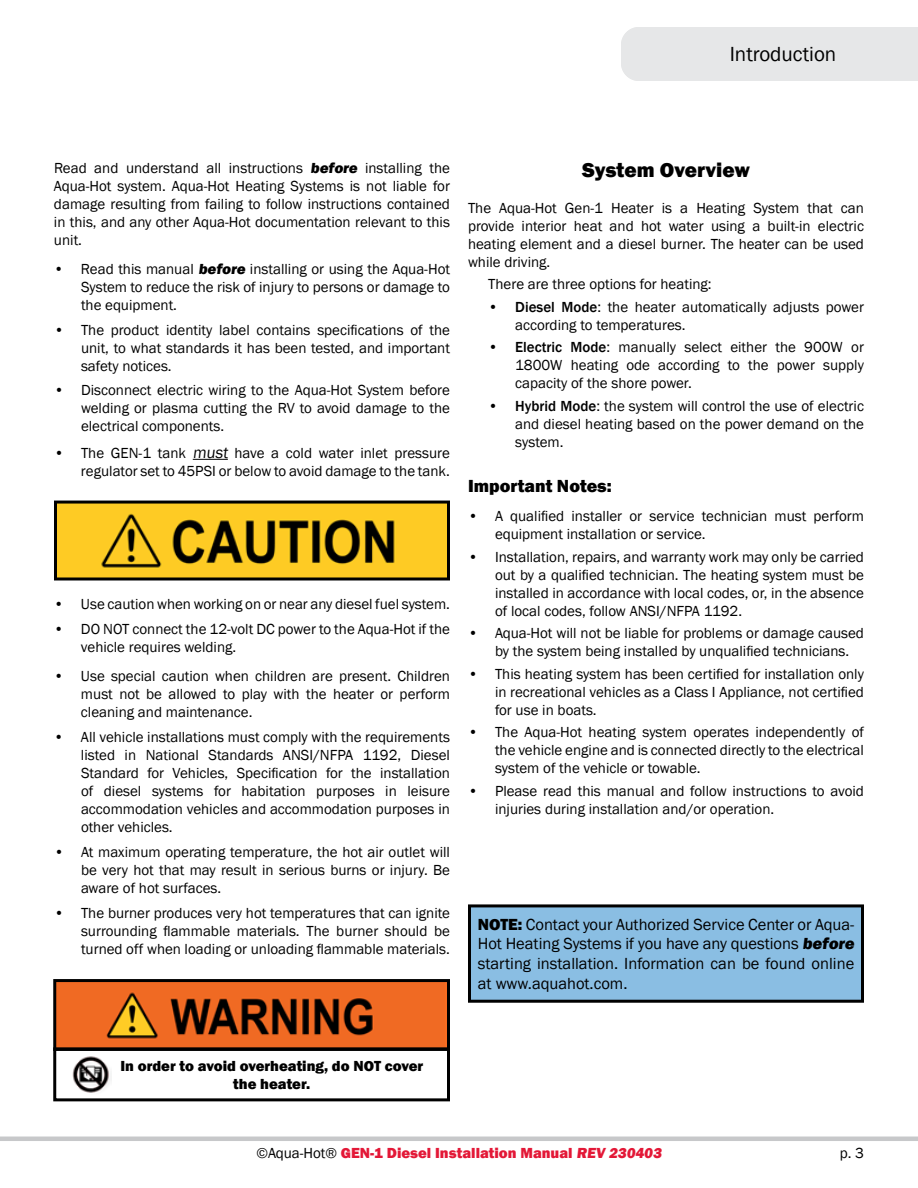
<style>
.page{position:relative;width:918px;height:1188px;background:#fff}
.page>*{position:absolute;margin:0;border:0;box-sizing:border-box;transform-origin:0 0}
.t1{font:800 21px "Franklin Gothic";color:#000}
.t2{font:21px "Franklin Gothic";color:#000}
.t3{font:800 18px "Franklin Gothic";color:#000}
.t4{font:16.5px/19.8px "Franklin Gothic";color:#000}
.t5{font:15px/18px "Franklin Gothic";color:#000;text-align:justify}
.t6{font:800 15px "Franklin Gothic";color:#e31837}
.t7{font:800 15px/18px "Franklin Gothic";color:#000;text-align:center}
.s1{font-weight:800}
.s2{font-size:16.5px}
.s3{font-weight:500}
.s4{font-weight:400;color:#000}
</style>
<div class="page">
<hr style="left:0;top:1137px;width:918px;height:4px;background:#c7c8ca">
<hr style="left:193px;top:459px;width:35px;height:1px;background:#000">
<img style="left:58px;top:505px;width:388px;height:71px">
<div style="left:54px;top:501px;width:396px;height:79px;border:3px solid #000"></div>
<div style="left:470px;top:906px;width:392px;height:95px;background:#8abee3"></div>
<div style="left:468px;top:904px;width:396px;height:99px;border:3px solid #000"></div>
<img style="left:57px;top:983px;width:389px;height:64px">
<div style="left:53px;top:979px;width:397px;height:72px;border:3px solid #000"></div>
<div style="left:53px;top:1047px;width:397px;height:54px;border:3px solid #000"></div>
<img style="left:72px;top:1056px;width:40px;height:37px">
<div style="left:621px;top:27px;width:297px;height:54px;background:#e6e7e8"></div>
<h1 class="t2" style="left:730px;top:41px;width:108px">Introduction</h1>
<p class="t5" style="left:54px;top:159px;width:398px">Read and understand all instructions <span class="s1">before</span> installing the Aqua-Hot system. Aqua-Hot Heating Systems is not liable for damage resulting from failing to follow instructions contained in this, and any other Aqua-Hot documentation relevant to this unit.</p>
<p class="t5" style="left:81px;top:260px;width:371px;text-indent:-27px">• Read this manual <span class="s1">before</span> installing or using the Aqua-Hot System to reduce the risk of injury to persons or damage to the equipment.</p>
<p class="t5" style="left:81px;top:321px;width:371px;text-indent:-27px">• The product identity label contains specifications of the unit, to what standards it has been tested, and important safety notices.</p>
<p class="t5" style="left:81px;top:382px;width:371px;text-indent:-27px">• Disconnect electric wiring to the Aqua-Hot System before welding or plasma cutting the RV to avoid damage to the electrical components.</p>
<p class="t5" style="left:54px;top:444px;width:398px;text-align:right">• The GEN-1 tank <span class="s2">must</span> have a cold water inlet pressure regulator set to 45PSI or below to avoid damage to the tank.</p>
<p class="t5" style="left:54px;top:595px;width:398px">• Use caution when working on or near any diesel fuel system.</p>
<p class="t5" style="left:81px;top:620px;width:371px;text-indent:-27px">• DO NOT connect the 12-volt DC power to the Aqua-Hot if the vehicle requires welding.</p>
<p class="t5" style="left:81px;top:667px;width:371px;text-indent:-27px">• Use special caution when children are present. Children must not be allowed to play with the heater or perform cleaning and maintenance.</p>
<p class="t5" style="left:81px;top:728px;width:371px;text-indent:-27px">• All vehicle installations must comply with the requirements listed in National Standards ANSI/NFPA 1192, Diesel Standard for Vehicles, Specification for the installation of diesel systems for habitation purposes in leisure accommodation vehicles and accommodation purposes in other vehicles.</p>
<p class="t5" style="left:81px;top:843px;width:370px;text-indent:-27px">• At maximum operating temperature, the hot air outlet will be very hot that may result in serious burns or injury. Be aware of hot surfaces.</p>
<p class="t5" style="left:81px;top:904px;width:371px;text-indent:-27px">• The burner produces very hot temperatures that can ignite surrounding flammable materials. The burner should be turned off when loading or unloading flammable materials.</p>
<h1 class="t1" style="left:582px;top:156px;width:169px">System Overview</h1>
<p class="t5" style="left:468px;top:199px;width:398px">The Aqua-Hot Gen-1 Heater is a Heating System that can provide interior heat and hot water using a built-in electric heating element and a diesel burner. The heater can be used while driving.</p>
<p class="t5" style="left:488px;top:276px;width:225px">There are three options for heating:</p>
<p class="t5" style="left:515px;top:298px;width:350px;text-indent:-27px"><span class="s3">• Diesel Mode</span>: the heater automatically adjusts power according to temperatures.</p>
<p class="t5" style="left:515px;top:339px;width:350px;text-indent:-27px"><span class="s3">• Electric Mode</span>: manually select either the 900W or 1800W heating ode according to the power supply capacity of the shore power.</p>
<p class="t5" style="left:515px;top:397px;width:350px;text-indent:-27px"><span class="s3">• Hybrid Mode</span>: the system will control the use of electric and diesel heating based on the power demand on the system.</p>
<p class="t3" style="left:468px;top:474px;width:145px">Important Notes:</p>
<p class="t5" style="left:495px;top:508px;width:371px;text-indent:-27px">• A qualified installer or service technician must perform equipment installation or service.</p>
<p class="t5" style="left:495px;top:548px;width:371px;text-indent:-27px">• Installation, repairs, and warranty work may only be carried out by a qualified technician. The heating system must be installed in accordance with local codes, or, in the absence of local codes, follow ANSI/NFPA 1192.</p>
<p class="t5" style="left:495px;top:625px;width:371px;text-indent:-27px">• Aqua-Hot will not be liable for problems or damage caused by the system being installed by unqualified technicians.</p>
<p class="t5" style="left:495px;top:665px;width:371px;text-indent:-27px">• This heating system has been certified for installation only in recreational vehicles as a Class I Appliance, not certified for use in boats.</p>
<p class="t5" style="left:495px;top:724px;width:371px;text-indent:-27px">• The Aqua-Hot heating system operates independently of the vehicle engine and is connected directly to the electrical system of the vehicle or towable.</p>
<p class="t5" style="left:495px;top:782px;width:371px;text-indent:-27px">• Please read this manual and follow instructions to avoid injuries during installation and/or operation.</p>
<p class="t4" style="left:478px;top:915px;width:381px"><span class="s1">NOTE:</span> Contact your Authorized Service Center or Aqua-Hot Heating Systems if you have any questions <span class="s1">before </span>starting installation. Information can be found online at www.aquahot.com.</p>
<p class="t7" style="left:120px;top:1057px;width:304px">In order to avoid overheating, do NOT cover the heater.</p>
<p class="t6" style="left:256px;top:1143px;width:409px"><span class="s4">©Aqua-Hot®</span> GEN-1 Diesel Installation Manual REV 230403</p>
<p class="t5" style="left:840px;top:1145px;width:26px">p. 3</p>
</div>
